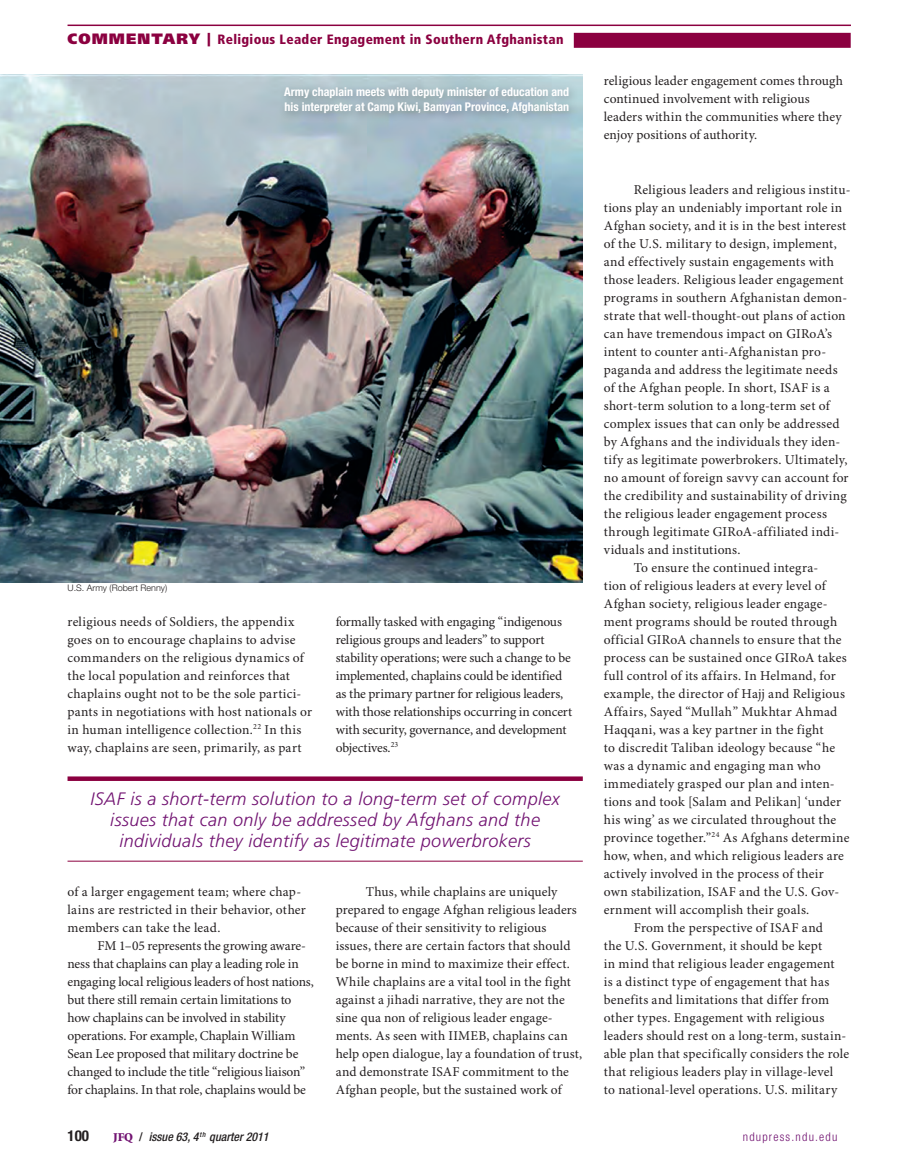
<style>
.page{position:relative;width:905px;height:1175px;background:#fff}
.page>*{position:absolute;margin:0;border:0;box-sizing:border-box;transform-origin:0 0}
.QUOTE__RED_Pull-Quot{font:italic 300 18px/21px "Frutiger LT Std";letter-spacing:.02em;color:#711271;text-align:center}
.t1{font:700 condensed 15px "Helvetica Neue LT Std";color:#231f20}
.BODY__Text_9_11-15_o{font:13.5px/18px "Minion Pro";letter-spacing:.015em;color:#231f20}
.BODY__Text_9_11-15_o-2{font:13.5px/18px "Minion Pro";letter-spacing:-.01em;color:#231f20}
.BODY__Text_9_11-15_o-3{font:13.5px/18px "Minion Pro";letter-spacing:-.015em;color:#231f20}
.t2{font:900 condensed 13.5px "Frutiger LT Std";letter-spacing:.025em;color:#8b0040}
.PHOTO__Caption_White{font:700 condensed 12px/15px "Helvetica Neue LT Std";color:#fff}
.t3{font:italic 500 condensed 12px "Helvetica Neue LT Std";color:#231f20}
.t4{font:300 condensed 12px "Helvetica Neue LT Std";letter-spacing:.1em;color:#711271}
.PHOTO__Credit{font:300 9px "Helvetica Neue LT Std";color:#231f20}
.s1{font-stretch:normal;font-size:15px}
.s2{font-stretch:normal}
.s3{font-family:"Minion Std";font-weight:900;font-style:normal;font-stretch:normal;color:#711271}
.s4{font-style:normal}
</style>
<div class="page">
<hr style="left:68px;top:25px;width:782px;height:1px;background:#8b0040">
<div style="left:573px;top:33px;width:277px;height:15px;background:#8b0040"></div>
<img style="left:0;top:74px;width:582px;height:508px">
<div style="left:68px;top:776px;width:514px;height:5px;background:#8b0040"></div>
<hr style="left:68px;top:860px;width:514px;height:1px;background:#8b0040">
<div style="left:279px;top:82px;width:300px;height:41px;background:#231f20;opacity:.35"></div>
<p class="t2" style="left:68px;top:31px;width:497px"><span class="s1">COMMENTARY</span> <span class="s2">|</span> Religious Leader Engagement in Southern Afghanistan</p>
<p class="PHOTO__Caption_White" style="left:284px;top:84px;width:286px">Army chaplain meets with deputy minister of education and his interpreter at Camp Kiwi, Bamyan Province, Afghanistan</p>
<p class="PHOTO__Credit" style="left:68px;top:582px;width:101px">U.S. Army (Robert Renny)</p>
<p class="BODY__Text_9_11-15_o" style="left:68px;top:613px;width:246px">religious needs of Soldiers, the appendix goes on to encourage chaplains to advise commanders on the religious dynamics of the local population and reinforces that chaplains ought not to be the sole partici&shy;pants in negotiations with host nationals or in human intelligence collection.<sup>22</sup> In this way, chaplains are seen, primarily, as part</p>
<p class="BODY__Text_9_11-15_o-3" style="left:336px;top:613px;width:238px">formally tasked with engaging “indigenous religious groups and leaders” to support stability operations; were such a change to be implemented, chaplains could be identified as the primary partner for religious leaders, with those relationships occurring in concert with security, governance, and development objectives.<sup>23</sup></p>
<p class="QUOTE__RED_Pull-Quot" style="left:91px;top:788px;width:470px">ISAF is a short-term solution to a long-term set of complex issues that can only be addressed by Afghans and the individuals they identify as legitimate powerbrokers</p>
<p class="BODY__Text_9_11-15_o" style="left:68px;top:883px;width:240px">of a larger engagement team; where chap&shy;lains are restricted in their behavior, other members can take the lead.</p>
<p class="BODY__Text_9_11-15_o-2" style="left:68px;top:937px;width:248px;text-indent:30px">FM 1–05 represents the growing aware&shy;ness that chaplains can play a leading role in engaging local religious leaders of host nations, but there still remain certain limitations to how chaplains can be involved in stability operations. For example, Chaplain William Sean Lee proposed that military doctrine be changed to include the title “religious liaison” for chaplains. In that role, chaplains would be</p>
<p class="BODY__Text_9_11-15_o" style="left:336px;top:883px;width:248px;text-indent:30px">Thus, while chaplains are uniquely prepared to engage Afghan religious leaders because of their sensitivity to religious issues, there are certain factors that should be borne in mind to maximize their effect.<br>While chaplains are a vital tool in the fight against a jihadi narrative, they are not the sine qua non of religious leader engage&shy;ments. As seen with IIMEB, chaplains can help open dialogue, lay a foundation of trust, and demonstrate ISAF commitment to the Afghan people, but the sustained work of</p>
<p class="BODY__Text_9_11-15_o" style="left:604px;top:73px;width:241px">religious leader engagement comes through continued involvement with religious leaders within the communities where they enjoy positions of authority.</p>
<p class="BODY__Text_9_11-15_o" style="left:604px;top:181px;width:248px;text-indent:30px">Religious leaders and religious institu&shy;tions play an undeniably important role in Afghan society, and it is in the best interest of the U.S. military to design, implement, and effectively sustain engagements with those leaders. Religious leader engagement programs in southern Afghanistan demon&shy;strate that well-thought-out plans of action can have tremendous impact on GIRoA’s intent to counter anti-Afghanistan pro&shy;paganda and address the legitimate needs of the Afghan people. In short, ISAF is a short-term solution to a long-term set of complex issues that can only be addressed by Afghans and the individuals they iden&shy;tify as legitimate powerbrokers. Ultimately, no amount of foreign savvy can account for the credibility and sustainability of driving the religious leader engagement process through legitimate GIRoA-affiliated indi&shy;viduals and institutions.</p>
<p class="BODY__Text_9_11-15_o" style="left:604px;top:559px;width:247px;text-indent:30px">To ensure the continued integra-<br>tion of religious leaders at every level of Afghan society, religious leader engage&shy;ment programs should be routed through official GIRoA channels to ensure that the process can be sustained once GIRoA takes full control of its affairs. In Helmand, for example, the director of Hajj and Religious Affairs, Sayed “Mullah” Mukhtar Ahmad Haqqani, was a key partner in the fight<br>to discredit Taliban ideology because “he was a dynamic and engaging man who immediately grasped our plan and inten&shy;tions and took [Salam and Pelikan] ‘under his wing’ as we circulated throughout the province together.”<sup>24</sup> As Afghans determine how, when, and which religious leaders are actively involved in the process of their own stabilization, ISAF and the U.S. Gov&shy;ernment will accomplish their goals.</p>
<p class="BODY__Text_9_11-15_o" style="left:604px;top:919px;width:247px;text-indent:30px">From the perspective of ISAF and<br>the U.S. Government, it should be kept<br>in mind that religious leader engagement<br>is a distinct type of engagement that has benefits and limitations that differ from other types. Engagement with religious leaders should rest on a long-term, sustain&shy;able plan that specifically considers the role that religious leaders play in village-level<br>to national-level operations. U.S. military</p>
<p class="t1" style="left:68px;top:1126px;width:23px">100</p>
<p class="t3" style="left:113px;top:1129px;width:157px"><span class="s3">JFQ</span> <span class="s4">/</span> issue 63, 4 <sup>th</sup> quarter 2011</p>
<p class="t4" style="left:742px;top:1129px;width:96px">ndupress.ndu.edu</p>
</div>
